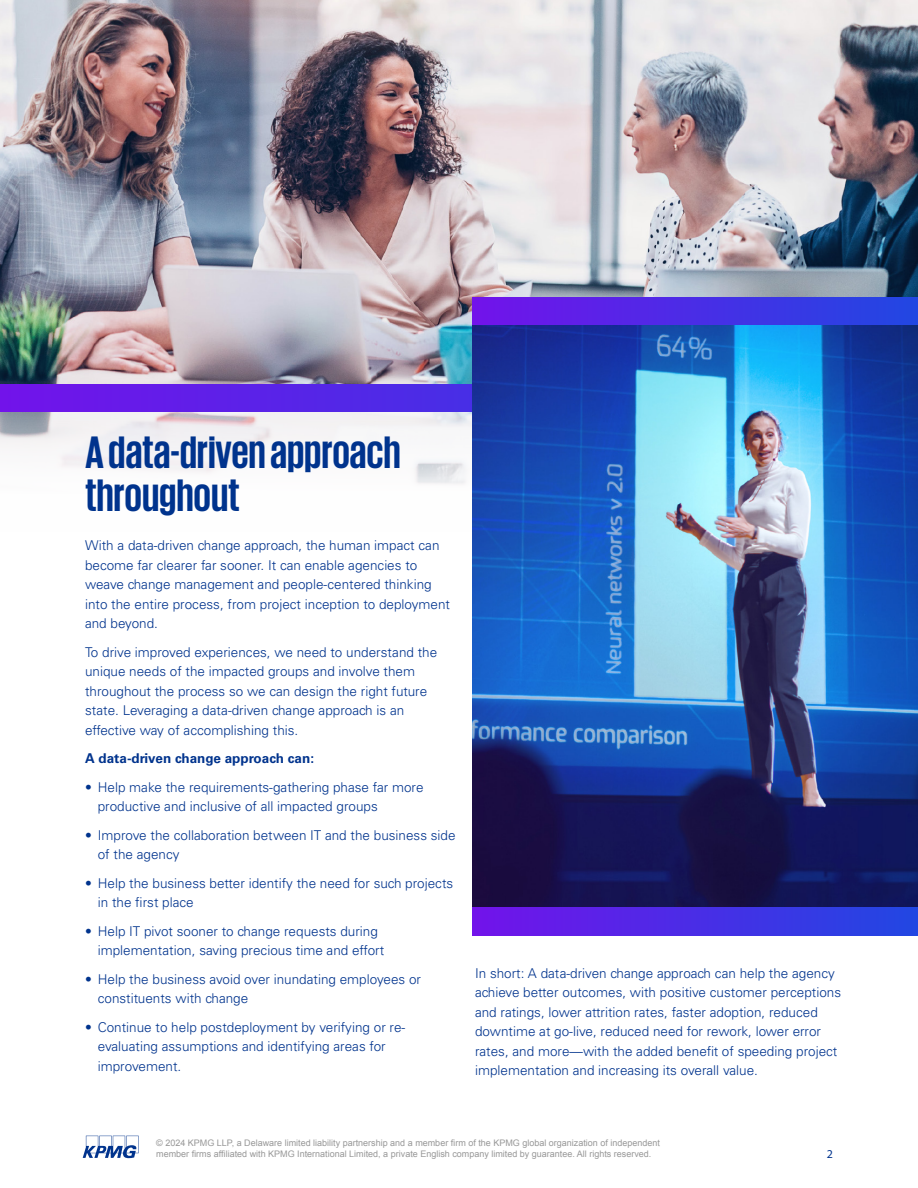
<style>
.page{position:relative;width:918px;height:1188px;background:#fff}
.page>*{position:absolute;margin:0;border:0;box-sizing:border-box;transform-origin:0 0}
.t1{font:700 46.5px/43.5px "KPMG";color:#00338d}
.t2{font:300 13.5px/19.5px "Univers LT Std";color:#00338d}
.t3{font:700 13.5px "Univers LT Std";color:#00338d}
.t4{font:12px "Myriad Pro";color:#00338d}
.t5{font:9px/10.8px "Arial";color:#989898}
</style>
<div class="page">
<img style="left:0;top:412px;width:473px;height:120px">
<svg style="left:83px;top:1136px;width:56px;height:22px"></svg>
<img style="left:0;top:0;width:918px;height:384px">
<svg style="left:0;top:384px;width:473px;height:28px;background:#5c20e7"></svg>
<div style="left:473px;top:297px;width:445px;height:28px;background:linear-gradient(to right,#7213ea,#2147e2)"></div>
<img style="left:473px;top:325px;width:445px;height:583px">
<div style="left:473px;top:908px;width:445px;height:28px;background:linear-gradient(to right,#7213ea,#2147e2)"></div>
<h1 class="t1" style="left:85px;top:429px;width:317px">A data-driven approach throughout</h1>
<p class="t2" style="left:85px;top:536px;width:367px">With a data-driven change approach, the human impact can become far clearer far sooner. It can enable agencies to weave change management and people-centered thinking into the entire process, from project inception to deployment and beyond.</p>
<p class="t2" style="left:85px;top:642px;width:354px">To drive improved experiences, we need to understand the unique needs of the impacted groups and involve them throughout the process so we can design the right future state. Leveraging a data-driven change approach is an effective way of accomplishing this.</p>
<p class="t3" style="left:85px;top:751px;width:231px">A data-driven change approach can:</p>
<p class="t2" style="left:98px;top:777px;width:327px;text-indent:-13px">• Help make the requirements-gathering phase far more productive and inclusive of all impacted groups</p>
<p class="t2" style="left:98px;top:825px;width:359px;text-indent:-13px">• Improve the collaboration between IT and the business side of the agency</p>
<p class="t2" style="left:98px;top:873px;width:357px;text-indent:-13px">• Help the business better identify the need for such projects in the first place</p>
<p class="t2" style="left:98px;top:921px;width:288px;text-indent:-13px">• Help IT pivot sooner to change requests during implementation, saving precious time and effort</p>
<p class="t2" style="left:98px;top:969px;width:325px;text-indent:-13px">• Help the business avoid over inundating employees or constituents with change</p>
<p class="t2" style="left:98px;top:1017px;width:309px;text-indent:-13px">• Continue to help postdeployment by verifying or re&shy;evaluating assumptions and identifying areas for improvement.</p>
<p class="t2" style="left:475px;top:963px;width:368px">In short: A data-driven change approach can help the agency achieve better outcomes, with positive customer perceptions and ratings, lower attrition rates, faster adoption, reduced downtime at go-live, reduced need for rework, lower error rates, and more—with the added benefit of speeding project implementation and increasing its overall value.</p>
<p class="t5" style="left:156px;top:1138px;width:505px">© 2024 KPMG LLP, a Delaware limited liability partnership and a member firm of the KPMG global organization of independent member firms affiliated with KPMG International Limited, a private English company limited by guarantee. All rights reserved.</p>
<p class="t4" style="left:827px;top:1147px;width:8px">2</p>
</div>
